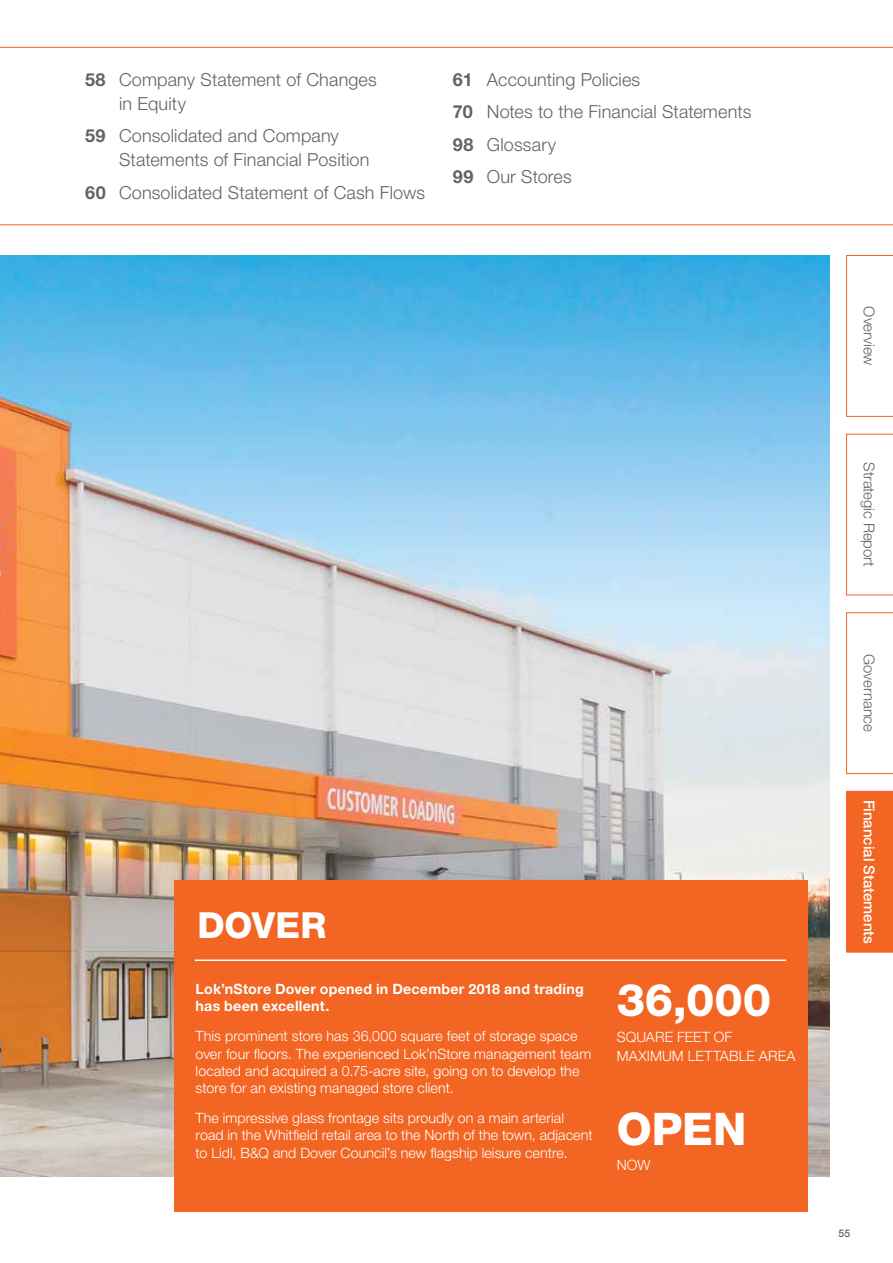
<style>
.page{position:relative;width:893px;height:1263px;background:#fff}
.page>*{position:absolute;margin:0;border:0;box-sizing:border-box;transform-origin:0 0}
.t1{font:800 45px "Helvetica Neue LT Std";color:#fff}
.t2{font:800 36px "Helvetica Neue LT Std";color:#fff}
.t3{font:300 18px/32.5px "Helvetica Neue LT Std";letter-spacing:.01em;color:#5f636a}
.t4{font:300 15px "Helvetica Neue LT Std";letter-spacing:-.005em;color:#5f636a}
.t5{font:500 15px "Helvetica Neue LT Std";letter-spacing:-.005em;color:#fff}
.t6{font:300 14.25px/17.2px "Helvetica Neue LT Std";letter-spacing:.005em;color:#fff}
.t7{font:700 14.25px/17.2px "Helvetica Neue LT Std";letter-spacing:.015em;color:#fff}
.t8{font:500 10.5px "Helvetica Neue LT Std";color:#5f636a}
.s1{font-weight:700}
</style>
<div class="page">
<img style="left:0;top:255px;width:829px;height:921px">
<div style="left:174px;top:880px;width:634px;height:332px;background:#f26522"></div>
<hr style="left:195px;top:959px;width:591px;height:2px;background:#fff">
<svg style="left:846px;top:434px;width:47px;height:161px"></svg>
<svg style="left:846px;top:255px;width:47px;height:162px"></svg>
<svg style="left:846px;top:612px;width:47px;height:162px"></svg>
<div style="left:846px;top:791px;width:47px;height:161px;background:#f26522"></div>
<svg style="left:0;top:47px;width:893px;height:178px"></svg>
<p class="t3" style="left:119px;top:67px;width:259px;line-height:24px;text-indent:-34px"><span class="s1">58</span> Company Statement of Changes in Equity</p>
<p class="t3" style="left:119px;top:123px;width:252px;line-height:24px;text-indent:-34px"><span class="s1">59</span> Consolidated and Company<br>Statements of Financial Position</p>
<p class="t3" style="left:85px;top:176px;width:342px"><span class="s1">60</span> Consolidated Statement of Cash Flows</p>
<p class="t3" style="left:453px;top:63px;width:300px"><span class="s1">61</span> Accounting Policies<br><span class="s1">70</span> Notes to the Financial Statements<br><span class="s1">98</span> Glossary<br><span class="s1">99</span> Our Stores</p>
<h2 class="t2" style="left:197px;top:903px;width:131px">DOVER</h2>
<p class="t7" style="left:196px;top:980px;width:390px">Lok’nStore Dover opened in December 2018 and trading has been excellent.</p>
<p class="t6" style="left:196px;top:1027px;width:397px">This prominent store has 36,000 square feet of storage space over four floors. The experienced Lok’nStore management team located and acquired a 0.75-acre site, going on to develop the store for an existing managed store client.</p>
<p class="t6" style="left:196px;top:1109px;width:398px">The impressive glass frontage sits proudly on a main arterial road in the Whitfield retail area to the North of the town, adjacent to Lidl, B&amp;Q and Dover Council’s new flagship leisure centre.</p>
<h1 class="t1" style="left:617px;top:973px;width:156px">36,000</h1>
<p class="t6" style="left:617px;top:1026px;width:180px;line-height:19.5px">SQUARE FEET OF<br>MAXIMUM LETTABLE AREA</p>
<h1 class="t1" style="left:617px;top:1102px;width:131px">OPEN</h1>
<p class="t6" style="left:617px;top:1156px;width:35px">NOW</p>
<p class="t4" style="left:878px;top:306px;width:61px;rotate:90deg">Overview</p>
<p class="t4" style="left:878px;top:462px;width:106px;rotate:90deg">Strategic Report</p>
<p class="t4" style="left:878px;top:654px;width:79px;rotate:90deg">Governance</p>
<p class="t5" style="left:878px;top:799px;width:146px;rotate:90deg">Financial Statements</p>
<p class="t8" style="left:838px;top:1227px;width:13px">55</p>
</div>
